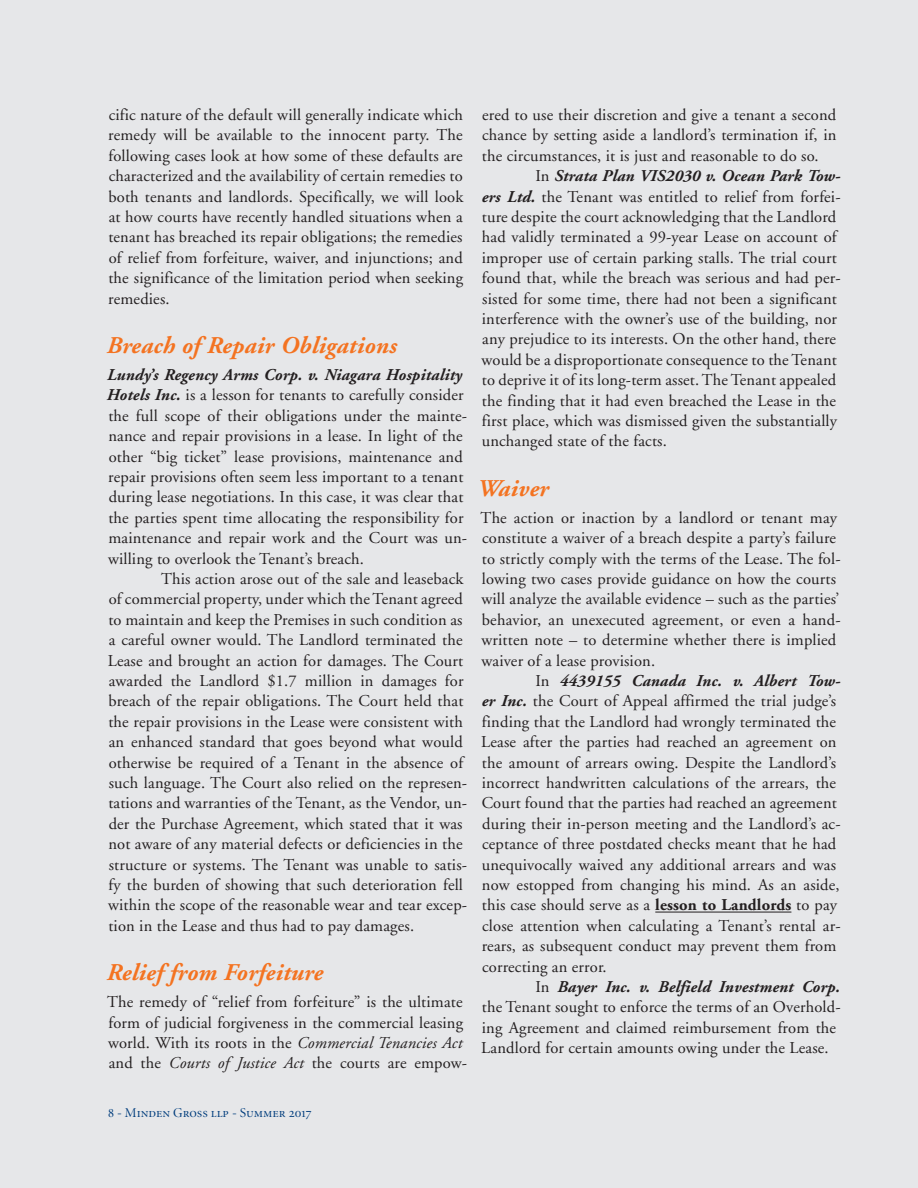
<style>
.page{position:relative;width:918px;height:1188px;background:#e6e7e9}
.page>*{position:absolute;margin:0;border:0;box-sizing:border-box;transform-origin:0 0}
.t1{font:italic 700 24px "Adobe Garamond LT";letter-spacing:.01em;color:#f47321}
.t2{font:16.5px/20.4px "Adobe Garamond LT";letter-spacing:.01em;color:#231f20}
.t3{font:13.5px "Minion Display Regular SC";color:#013d7d}
.s1{font-weight:700;font-style:italic}
.s2{font-style:italic}
.s3{font-weight:700}
</style>
<div class="page">
<hr style="left:655px;top:912px;width:136px;height:1px;background:#231f20">
<p class="t2" style="left:108px;top:106px;width:357px;text-align:justify">cific nature of the default will generally indicate which remedy will be available to the innocent party. The following cases look at how some of these defaults are characterized and the availability of certain remedies to both tenants and landlords. Specifically, we will look at how courts have recently handled situations when a tenant has breached its repair obligations; the remedies of relief from forfeiture, waiver, and injunctions; and the significance of the limitation period when seeking remedies.</p>
<h1 class="t1" style="left:107px;top:336px;width:292px">Breach of Repair Obligations</h1>
<p class="t2" style="left:107px;top:366px;width:362px"><span class="s1">Lundy’s Regency Arms Corp. v. Niagara Hospitality Hotels Inc.</span> is a lesson for tenants to carefully consider the full scope of their obligations under the mainte&shy;nance and repair provisions in a lease. In light of the other “big ticket” lease provisions, maintenance and repair provisions often seem less important to a tenant during lease negotiations. In this case, it was clear that the parties spent time allocating the responsibility for maintenance and repair work and the Court was un&shy;willing to overlook the Tenant’s breach.</p>
<p class="t2" style="left:108px;top:570px;width:361px;text-indent:53px">This action arose out of the sale and leaseback of commercial property, under which the Tenant agreed to maintain and keep the Premises in such condition as a careful owner would. The Landlord terminated the Lease and brought an action for damages. The Court awarded the Landlord $1.7 million in damages for breach of the repair obligations. The Court held that the repair provisions in the Lease were consistent with an enhanced standard that goes beyond what would otherwise be required of a Tenant in the absence of such language. The Court also relied on the represen&shy;tations and warranties of the Tenant, as the Vendor, un&shy;der the Purchase Agreement, which stated that it was not aware of any material defects or deficiencies in the structure or systems. The Tenant was unable to satis&shy;fy the burden of showing that such deterioration fell within the scope of the reasonable wear and tear excep&shy;tion in the Lease and thus had to pay damages.</p>
<h1 class="t1" style="left:107px;top:963px;width:218px">Relief from Forfeiture</h1>
<p class="t2" style="left:107px;top:993px;width:362px">The remedy of “relief from forfeiture” is the ultimate form of judicial forgiveness in the commercial leasing world. With its roots in the <span class="s2">Commercial Tenancies Act </span>and the <span class="s2">Courts of Justice Act</span> the courts are empow-</p>
<p class="t2" style="left:482px;top:106px;width:356px;text-align:justify">ered to use their discretion and give a tenant a second chance by setting aside a landlord’s termination if, in the circumstances, it is just and reasonable to do so.</p>
<p class="t2" style="left:482px;top:167px;width:361px;text-indent:54px">In <span class="s1">Strata Plan VIS2030 v. Ocean Park Tow&shy;ers Ltd.</span> the Tenant was entitled to relief from forfei&shy;ture despite the court acknowledging that the Landlord had validly terminated a 99-year Lease on account of improper use of certain parking stalls. The trial court found that, while the breach was serious and had per&shy;sisted for some time, there had not been a significant interference with the owner’s use of the building, nor any prejudice to its interests. On the other hand, there would be a disproportionate consequence to the Tenant to deprive it of its long-term asset. The Tenant appealed the finding that it had even breached the Lease in the first place, which was dismissed given the substantially unchanged state of the facts.</p>
<h1 class="t1" style="left:477px;top:478px;width:73px">Waiver</h1>
<p class="t2" style="left:481px;top:509px;width:362px">The action or inaction by a landlord or tenant may constitute a waiver of a breach despite a party’s failure to strictly comply with the terms of the Lease. The fol&shy;lowing two cases provide guidance on how the courts will analyze the available evidence – such as the parties’ behavior, an unexecuted agreement, or even a hand&shy;written note – to determine whether there is implied waiver of a lease provision.</p>
<p class="t2" style="left:481px;top:672px;width:361px;text-indent:54px">In <span class="s1">4439155 Canada Inc. v. Albert Tow&shy;er Inc.</span> the Court of Appeal affirmed the trial judge’s finding that the Landlord had wrongly terminated the Lease after the parties had reached an agreement on the amount of arrears owing. Despite the Landlord’s incorrect handwritten calculations of the arrears, the Court found that the parties had reached an agreement during their in-person meeting and the Landlord’s ac&shy;ceptance of three postdated checks meant that he had unequivocally waived any additional arrears and was now estopped from changing his mind. As an aside, this case should serve as a <span class="s3">lesson to Landlords</span> to pay close attention when calculating a Tenant’s rental ar&shy;rears, as subsequent conduct may prevent them from correcting an error.</p>
<p class="t2" style="left:481px;top:978px;width:361px;text-indent:54px">In <span class="s1">Bayer Inc. v. Belfield Investment Corp. </span>the Tenant sought to enforce the terms of an Overhold&shy;ing Agreement and claimed reimbursement from the Landlord for certain amounts owing under the Lease.</p>
<p class="t3" style="left:108px;top:1108px;width:205px">8 - Minden Gross llp - Summer 2017</p>
</div>
